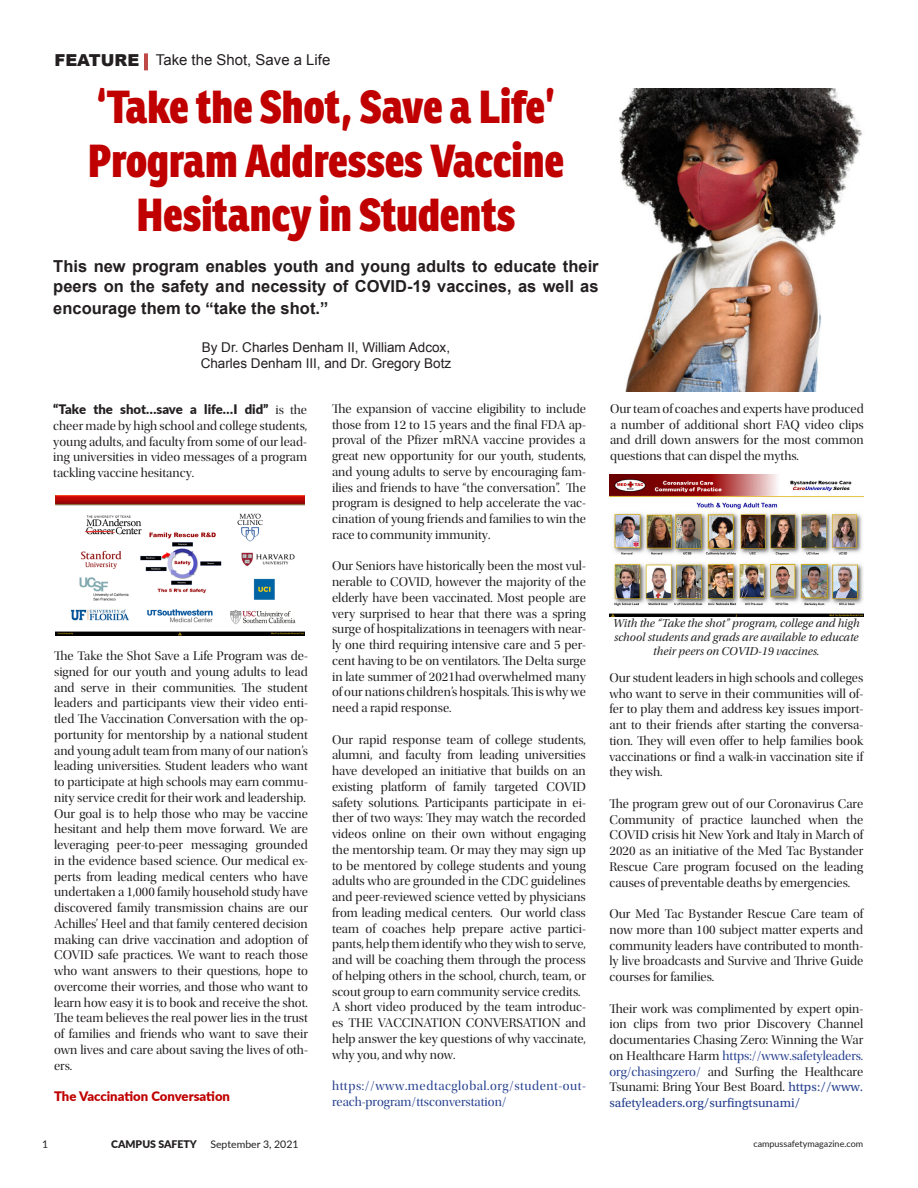
<style>
.page{position:relative;width:918px;height:1188px;background:#fff}
.page>*{position:absolute;margin:0;border:0;box-sizing:border-box;transform-origin:0 0}
.t1{font:800 45px "Ronnia Cond";color:#c00000}
.t2{font:700 16.5px/19.8px "Arial";color:#231f20}
.t3{font:900 16.5px "Arial";color:#231f20}
.t4{font:15px "Arial";color:#231f20}
.t5{font:13.5px "Arial";color:#231f20}
.t6{font:13.2px/15.8px "Utopia Std Disp";color:#231f20;text-align:justify}
.t7{font:13.2px/15.8px "Utopia Std Disp";letter-spacing:.03em;color:#253f8e}
.t8{font:900 13.2px "Lato";color:#c00000}
.t9{font:12px/14.4px "Utopia Std Subh It";color:#231f20;text-align:center}
.t10{font:10.5px "Lato";color:#231f20}
.t11{font:900 10.5px "Lato";color:#231f20}
.t12{font:9px "Lato";color:#231f20}
.s1{font-family:"Lato";font-weight:900}
.s2{color:#253f8e}
.s3{font-family:"Utopia Std";color:#253f8e}
</style>
<div class="page">
<img style="left:618px;top:89px;width:245px;height:302px">
<img style="left:55px;top:495px;width:250px;height:140px">
<img style="left:609px;top:475px;width:254px;height:141px">
<img style="left:144px;top:53px;width:4px;height:18px">
<p class="t3" style="left:54px;top:48px;width:87px">FEATURE</p>
<p class="t4" style="left:156px;top:50px;width:176px">Take the Shot, Save a Life</p>
<p class="t1" style="left:97px;top:77px;width:460px">‘Take the Shot, Save a Life’</p>
<p class="t1" style="left:88px;top:131px;width:478px">Program Addresses Vaccine</p>
<p class="t1" style="left:136px;top:185px;width:381px">Hesitancy in Students</p>
<p class="t2" style="left:53px;top:257px;width:547px">This new program enables youth and young adults to educate their peers on the safety and necessity of COVID-19 vaccines, as well as</p>
<p class="t2" style="left:53px;top:299px;width:277px">encourage them to “take the shot.”</p>
<p class="t5" style="left:202px;top:338px;width:250px">By Dr. Charles Denham II, William Adcox,</p>
<p class="t5" style="left:201px;top:354px;width:252px">Charles Denham III, and Dr. Gregory Botz</p>
<p class="t6" style="left:53px;top:402px;width:255px"><span class="s1">“Take the shot…save a life…I did”</span> is the cheer made by high school and college students, young adults, and faculty from some of our lead&shy;ing universities in video messages of a program tackling vaccine hesitancy.</p>
<p class="t6" style="left:54px;top:648px;width:255px">The Take the Shot Save a Life Program was de&shy;signed for our youth and young adults to lead and serve in their communities. The student leaders and participants view their video enti&shy;tled The Vaccination Conversation with the op&shy;portunity for mentorship by a national student and young adult team from many of our nation’s leading universities. Student leaders who want to participate at high schools may earn commu&shy;nity service credit for their work and leadership.</p>
<p class="t6" style="left:54px;top:806px;width:255px">Our goal is to help those who may be vaccine hesitant and help them move forward. We are leveraging peer-to-peer messaging grounded in the evidence based science. Our medical ex&shy;perts from leading medical centers who have undertaken a 1,000 family household study have discovered family transmission chains are our Achilles’ Heel and that family centered decision making can drive vaccination and adoption of COVID safe practices. We want to reach those who want answers to their questions, hope to overcome their worries, and those who want to learn how easy it is to book and receive the shot.<br>The team believes the real power lies in the trust of families and friends who want to save their own lives and care about saving the lives of oth&shy;ers.</p>
<p class="t8" style="left:54px;top:1086px;width:178px">The Vaccination Conversation</p>
<p class="t6" style="left:332px;top:401px;width:255px">The expansion of vaccine eligibility to include those from 12 to 15 years and the final FDA ap&shy;proval of the Pfizer mRNA vaccine provides a great new opportunity for our youth, students, and young adults to serve by encouraging fam&shy;ilies and friends to have “the conversation”. The program is designed to help accelerate the vac&shy;cination of young friends and families to win the race to community immunity.</p>
<p class="t6" style="left:332px;top:558px;width:255px">Our Seniors have historically been the most vul&shy;nerable to COVID, however the majority of the elderly have been vaccinated. Most people are very surprised to hear that there was a spring surge of hospitalizations in teenagers with near&shy;ly one third requiring intensive care and 5 per&shy;cent having to be on ventilators. The Delta surge in late summer of 2021had overwhelmed many of our nations children’s hospitals. This is why we need a rapid response.</p>
<p class="t6" style="left:332px;top:732px;width:255px">Our rapid response team of college students, alumni, and faculty from leading universities have developed an initiative that builds on an existing platform of family targeted COVID safety solutions. Participants participate in ei&shy;ther of two ways: They may watch the recorded videos online on their own without engaging the mentorship team. Or may they may sign up to be mentored by college students and young adults who are grounded in the CDC guidelines and peer-reviewed science vetted by physicians from leading medical centers. Our world class team of coaches help prepare active partici&shy;pants, help them identify who they wish to serve, and will be coaching them through the process of helping others in the school, church, team, or scout group to earn community service credits.</p>
<p class="t6" style="left:332px;top:999px;width:255px">A short video produced by the team introduc&shy;es THE VACCINATION CONVERSATION and help answer the key questions of why vaccinate, why you, and why now.</p>
<p class="t7" style="left:332px;top:1078px;width:255px">https://www.medtacglobal.org/student-out&shy;reach-program/ttsconverstation/</p>
<p class="t6" style="left:610px;top:401px;width:255px">Our team of coaches and experts have produced a number of additional short FAQ video clips and drill down answers for the most common questions that can dispel the myths.</p>
<p class="t9" style="left:613px;top:616px;width:248px">With the “Take the shot” program, college and high school students and grads are available to educate their peers on COVID-19 vaccines.</p>
<p class="t6" style="left:609px;top:670px;width:255px">Our student leaders in high schools and colleges who want to serve in their communities will of&shy;fer to play them and address key issues import&shy;ant to their friends after starting the conversa&shy;tion. They will even offer to help families book vaccinations or find a walk-in vaccination site if they wish.</p>
<p class="t6" style="left:609px;top:796px;width:255px">The program grew out of our Coronavirus Care Community of practice launched when the COVID crisis hit New York and Italy in March of 2020 as an initiative of the Med Tac Bystander Rescue Care program focused on the leading causes of preventable deaths by emergencies.</p>
<p class="t6" style="left:609px;top:906px;width:255px">Our Med Tac Bystander Rescue Care team of now more than 100 subject matter experts and community leaders have contributed to month&shy;ly live broadcasts and Survive and Thrive Guide courses for families.</p>
<p class="t6" style="left:609px;top:1001px;width:255px">Their work was complimented by expert opin&shy;ion clips from two prior Discovery Channel documentaries Chasing Zero: Winning the War on Healthcare Harm <span class="s2">https://www.safetyleaders. org/chasingzero/</span> and Surfing the Healthcare Tsunami: Bring Your Best Board. <span class="s3">https://www. safetyleaders.org/surfingtsunami/</span></p>
<p class="t10" style="left:42px;top:1137px;width:8px">1</p>
<p class="t11" style="left:111px;top:1136px;width:87px">CAMPUS SAFETY</p>
<p class="t10" style="left:210px;top:1137px;width:90px">September 3, 2021</p>
<p class="t12" style="left:753px;top:1137px;width:111px">campussafetymagazine.com</p>
</div>
